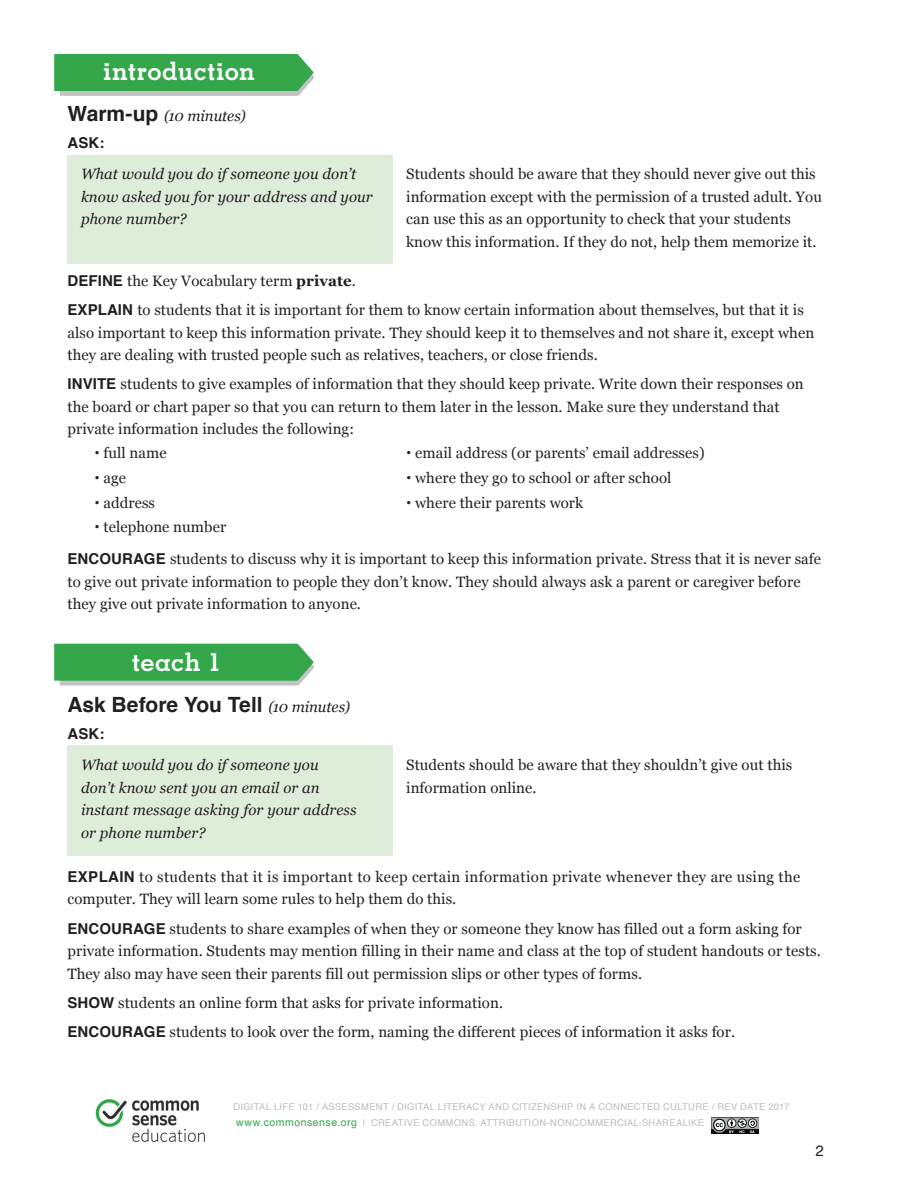
<style>
.page{position:relative;width:918px;height:1188px;background:#fff}
.page>*{position:absolute;margin:0;border:0;box-sizing:border-box;transform-origin:0 0}
.Header_-_Reg{font:700 25.5px "Memphis";letter-spacing:.015em;color:#fff}
.Header_-_Reg-2{font:700 21px "Helvetica";letter-spacing:-.005em;color:#231f20}
.Text{font:15px/22.5px "Georgia";letter-spacing:.005em;color:#231f20}
.Text-2{font:15px/22.5px "Georgia";letter-spacing:.025em;color:#231f20}
.Text-3{font:italic 15px/22.5px "Georgia";letter-spacing:.005em;color:#231f20}
.NEW___Bulleted_Quest{font:italic 15px/22.5px "Georgia";letter-spacing:.005em;color:#231f20}
.Header_-_Arrow_Tab_a{font:italic 15px "Georgia";letter-spacing:-.005em;color:#231f20}
.Text-4{font:700 15px "Helvetica";letter-spacing:.005em;color:#231f20}
.t1{font:15px "Helvetica";color:#231f20}
.t2{font:9.3px "Helvetica";letter-spacing:.035em;color:#bcbdc0}
.s1{font-family:"Helvetica";font-weight:700;font-style:normal;font-size:21px}
.s2{font-family:"Helvetica";font-weight:700}
.s3{font-weight:700}
.s4{font-family:"Georgia";font-weight:400;font-style:italic;font-size:15px}
.s5{font-size:10.5px;color:#33a749}
</style>
<div class="page">
<img style="left:712px;top:1117px;width:47px;height:17px">
<img style="left:95px;top:1099px;width:110px;height:44px">
<svg style="left:54px;top:644px;width:261px;height:42px;background:#4cae5f"></svg>
<svg style="left:54px;top:54px;width:261px;height:42px;background:#4aad5d"></svg>
<div style="left:68px;top:155px;width:325px;height:109px;background:#deecda"></div>
<div style="left:68px;top:745px;width:325px;height:110px;background:#deecda"></div>
<p class="Header_-_Reg" style="left:103px;top:55px;width:153px">introduction</p>
<p class="Header_-_Arrow_Tab_a" style="left:68px;top:105px;width:180px"><span class="s1">Warm-up</span> (10 minutes)</p>
<p class="Text-4" style="left:68px;top:131px;width:38px">ASK:</p>
<p class="NEW___Bulleted_Quest" style="left:81px;top:162px;width:293px">What would you do if someone you don’t know asked you for your address and your phone number?</p>
<p class="Text" style="left:406px;top:162px;width:417px">Students should be aware that they should never give out this information except with the permission of a trusted adult. You can use this as an opportunity to check that your students know this information. If they do not, help them memorize it.</p>
<p class="Text" style="left:68px;top:269px;width:290px"><span class="s2">DEFINE</span> the Key Vocabulary term <span class="s3">private</span>.</p>
<p class="Text" style="left:68px;top:298px;width:748px"><span class="s2">EXPLAIN</span> to students that it is important for them to know certain information about themselves, but that it is also important to keep this information private. They should keep it to themselves and not share it, except when they are dealing with trusted people such as relatives, teachers, or close friends.</p>
<p class="Text" style="left:68px;top:372px;width:738px"><span class="s2">INVITE</span> students to give examples of information that they should keep private. Write down their responses on the board or chart paper so that you can return to them later in the lesson. Make sure they understand that private information includes the following:</p>
<p class="Text" style="left:94px;top:441px;width:74px"><span class="s2">•</span> full name</p>
<p class="Text" style="left:94px;top:466px;width:33px"><span class="s2">•</span> age</p>
<p class="Text" style="left:94px;top:491px;width:62px"><span class="s2">•</span> address</p>
<p class="Text" style="left:94px;top:515px;width:133px"><span class="s2">•</span> telephone number</p>
<p class="Text" style="left:406px;top:441px;width:300px"><span class="s2">•</span> email address (or parents’ email addresses)</p>
<p class="Text" style="left:406px;top:466px;width:267px"><span class="s2">•</span> where they go to school or after school</p>
<p class="Text" style="left:406px;top:491px;width:179px"><span class="s2">•</span> where their parents work</p>
<p class="Text" style="left:68px;top:547px;width:755px"><span class="s2">ENCOURAGE</span> students to discuss why it is important to keep this information private. Stress that it is never safe to give out private information to people they don’t know. They should always ask a parent or caregiver before they give out private information to anyone.</p>
<p class="Header_-_Reg" style="left:132px;top:646px;width:91px">teach 1</p>
<p class="Header_-_Reg-2" style="left:68px;top:688px;width:284px">Ask Before You Tell <span class="s4">(10 minutes)</span></p>
<p class="Text-4" style="left:68px;top:722px;width:38px">ASK:</p>
<p class="Text-3" style="left:81px;top:753px;width:277px">What would you do if someone you<br>don’t know sent you an email or an instant message asking for your address or phone number?</p>
<p class="Text" style="left:406px;top:753px;width:388px">Students should be aware that they shouldn’t give out this information online.</p>
<p class="Text-2" style="left:68px;top:865px;width:735px"><span class="s2">EXPLAIN</span> to students that it is important to keep certain information private whenever they are using the computer. They will learn some rules to help them do this.</p>
<p class="Text" style="left:68px;top:917px;width:755px"><span class="s2">ENCOURAGE</span> students to share examples of when they or someone they know has filled out a form asking for private information. Students may mention filling in their name and class at the top of student handouts or tests.<br>They also may have seen their parents fill out permission slips or other types of forms.</p>
<p class="Text" style="left:68px;top:991px;width:437px"><span class="s2">SHOW</span> students an online form that asks for private information.</p>
<p class="Text" style="left:68px;top:1020px;width:669px"><span class="s2">ENCOURAGE</span> students to look over the form, naming the different pieces of information it asks for.</p>
<p class="t2" style="left:233px;top:1100px;width:558px">DIGITAL LIFE 101 / ASSESSMENT / DIGITAL LITERACY AND CITIZENSHIP IN A CONNECTED CULTURE / REV DATE 2017</p>
<p class="t2" style="left:236px;top:1116px;width:469px"><span class="s5">www.commonsense.org</span> | CREATIVE COMMONS: ATTRIBUTION-NONCOMMERCIAL-SHAREALIKE</p>
<p class="t1" style="left:815px;top:1139px;width:10px">2</p>
</div>
